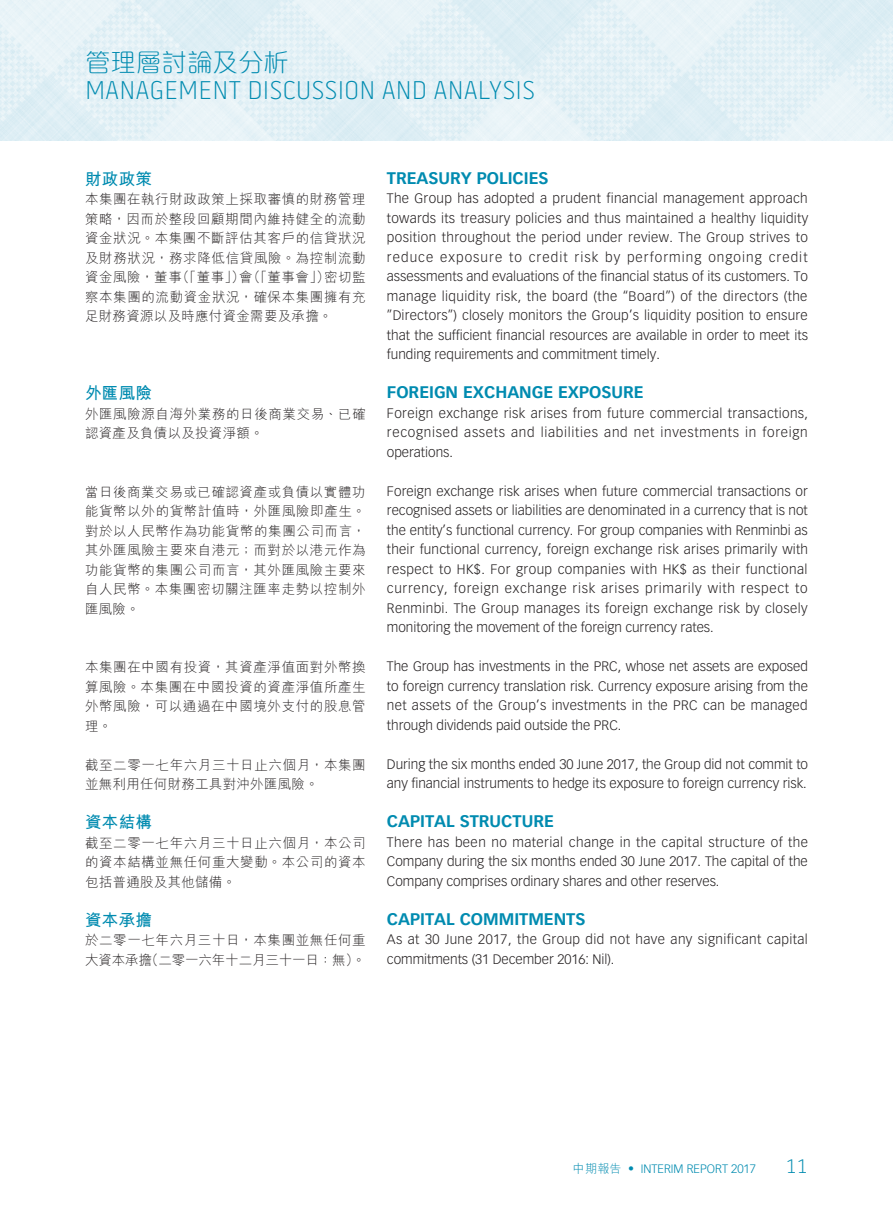
<style>
.page{position:relative;width:893px;height:1212px;background:#fff}
.page>*{position:absolute;margin:0;border:0;box-sizing:border-box;transform-origin:0 0}
.t1{font:100 25.5px "Battersea";color:#008bb0}
.t2{font:300 25.5px "M Elle HK";color:#008bb0}
.t3{font:100 19.5px "Battersea";color:#008bb0}
._01_H1_E{font:700 16.5px "Vectora LT Std";color:#008bb0}
._001_H1_C{font:700 16.5px "M Hei HK";letter-spacing:.02em;color:#008bb0}
._00_txt_E{font:300 13.5px/19.5px "Vectora LT Std";color:#231f20;text-align:justify}
._000_txt_C{font:300 13.5px/19.5px "M Hei HK";letter-spacing:.045em;color:#231f20;text-align:justify}
._00_txt_E-2{font:300 13.5px/19.5px "Vectora LT Std";letter-spacing:.03em;color:#231f20}
.t4{font:300 12px "Vectora LT Std";color:#008bb0}
.s1{font-family:"M Hei HK"}
</style>
<div class="page">
<img style="left:0;top:0;width:893px;height:140px">
<h1 class="t2" style="left:85px;top:49px;width:205px">管理層討論及分析</h1>
<h1 class="t1" style="left:85px;top:75px;width:452px">MANAGEMENT DISCUSSION AND ANALYSIS</h1>
<p class="_001_H1_C" style="left:85px;top:167px;width:68px">財政政策</p>
<p class="_000_txt_C" style="left:85px;top:189px;width:282px">本集團在執行財政政策上採取審慎的財務管理策略，因而於整段回顧期間內維持健全的流動資金狀況。本集團不斷評估其客戶的信貸狀況及財務狀況，務求降低信貸風險。為控制流動資金風險，董事（「董事」）會（「董事會」）密切監察本集團的流動資金狀況，確保本集團擁有充足財務資源以及時應付資金需要及承擔。</p>
<p class="_001_H1_C" style="left:85px;top:381px;width:68px">外匯風險</p>
<p class="_000_txt_C" style="left:85px;top:404px;width:282px">外匯風險源自海外業務的日後商業交易、已確認資產及負債以及投資淨額。</p>
<p class="_000_txt_C" style="left:85px;top:482px;width:282px">當日後商業交易或已確認資產或負債以實體功能貨幣以外的貨幣計值時，外匯風險即產生。對於以人民幣作為功能貨幣的集團公司而言，其外匯風險主要來自港元；而對於以港元作為功能貨幣的集團公司而言，其外匯風險主要來自人民幣。本集團密切關注匯率走勢以控制外匯風險。</p>
<p class="_000_txt_C" style="left:85px;top:657px;width:282px">本集團在中國有投資，其資產淨值面對外幣換算風險。本集團在中國投資的資產淨值所產生外幣風險，可以通過在中國境外支付的股息管理。</p>
<p class="_000_txt_C" style="left:85px;top:755px;width:282px">截至二零一七年六月三十日止六個月，本集團並無利用任何財務工具對沖外匯風險。</p>
<p class="_001_H1_C" style="left:85px;top:810px;width:68px">資本結構</p>
<p class="_000_txt_C" style="left:85px;top:833px;width:282px">截至二零一七年六月三十日止六個月，本公司的資本結構並無任何重大變動。本公司的資本包括普通股及其他儲備。</p>
<p class="_001_H1_C" style="left:85px;top:908px;width:68px">資本承擔</p>
<p class="_000_txt_C" style="left:85px;top:930px;width:282px">於二零一七年六月三十日，本集團並無任何重大資本承擔（二零一六年十二月三十一日：無）。</p>
<p class="_01_H1_E" style="left:387px;top:168px;width:163px">TREASURY POLICIES</p>
<p class="_00_txt_E" style="left:387px;top:189px;width:423px">The Group has adopted a prudent financial management approach towards its treasury policies and thus maintained a healthy liquidity position throughout the period under review. The Group strives to reduce exposure to credit risk by performing ongoing credit assessments and evaluations of the financial status of its customers. To manage liquidity risk, the board (the “Board”) of the directors (the ”Directors”) closely monitors the Group’s liquidity position to ensure that the sufficient financial resources are available in order to meet its funding requirements and commitment timely.</p>
<p class="_01_H1_E" style="left:387px;top:382px;width:258px">FOREIGN EXCHANGE EXPOSURE</p>
<p class="_00_txt_E" style="left:387px;top:403px;width:423px">Foreign exchange risk arises from future commercial transactions, recognised assets and liabilities and net investments in foreign operations.</p>
<p class="_00_txt_E" style="left:387px;top:481px;width:423px">Foreign exchange risk arises when future commercial transactions or recognised assets or liabilities are denominated in a currency that is not the entity’s functional currency. For group companies with Renminbi as their functional currency, foreign exchange risk arises primarily with respect to HK$. For group companies with HK$ as their functional currency, foreign exchange risk arises primarily with respect to Renminbi. The Group manages its foreign exchange risk by closely monitoring the movement of the foreign currency rates.</p>
<p class="_00_txt_E" style="left:387px;top:657px;width:422px">The Group has investments in the PRC, whose net assets are exposed to foreign currency translation risk. Currency exposure arising from the net assets of the Group’s investments in the PRC can be managed through dividends paid outside the PRC.</p>
<p class="_00_txt_E" style="left:387px;top:754px;width:423px">During the six months ended 30 June 2017, the Group did not commit to any financial instruments to hedge its exposure to foreign currency risk.</p>
<p class="_01_H1_E" style="left:387px;top:811px;width:168px">CAPITAL STRUCTURE</p>
<p class="_00_txt_E" style="left:387px;top:832px;width:423px">There has been no material change in the capital structure of the Company during the six months ended 30 June 2017. The capital of the Company comprises ordinary shares and other reserves.</p>
<p class="_01_H1_E" style="left:387px;top:909px;width:200px">CAPITAL COMMITMENTS</p>
<p class="_00_txt_E-2" style="left:387px;top:930px;width:422px">As at 30 June 2017, the Group did not have any significant capital commitments (31 December 2016: Nil).</p>
<p class="t4" style="left:573px;top:1162px;width:185px"><span class="s1">中期報告 •</span> INTERIM REPORT 2017</p>
<h2 class="t3" style="left:786px;top:1154px;width:24px">11</h2>
</div>
